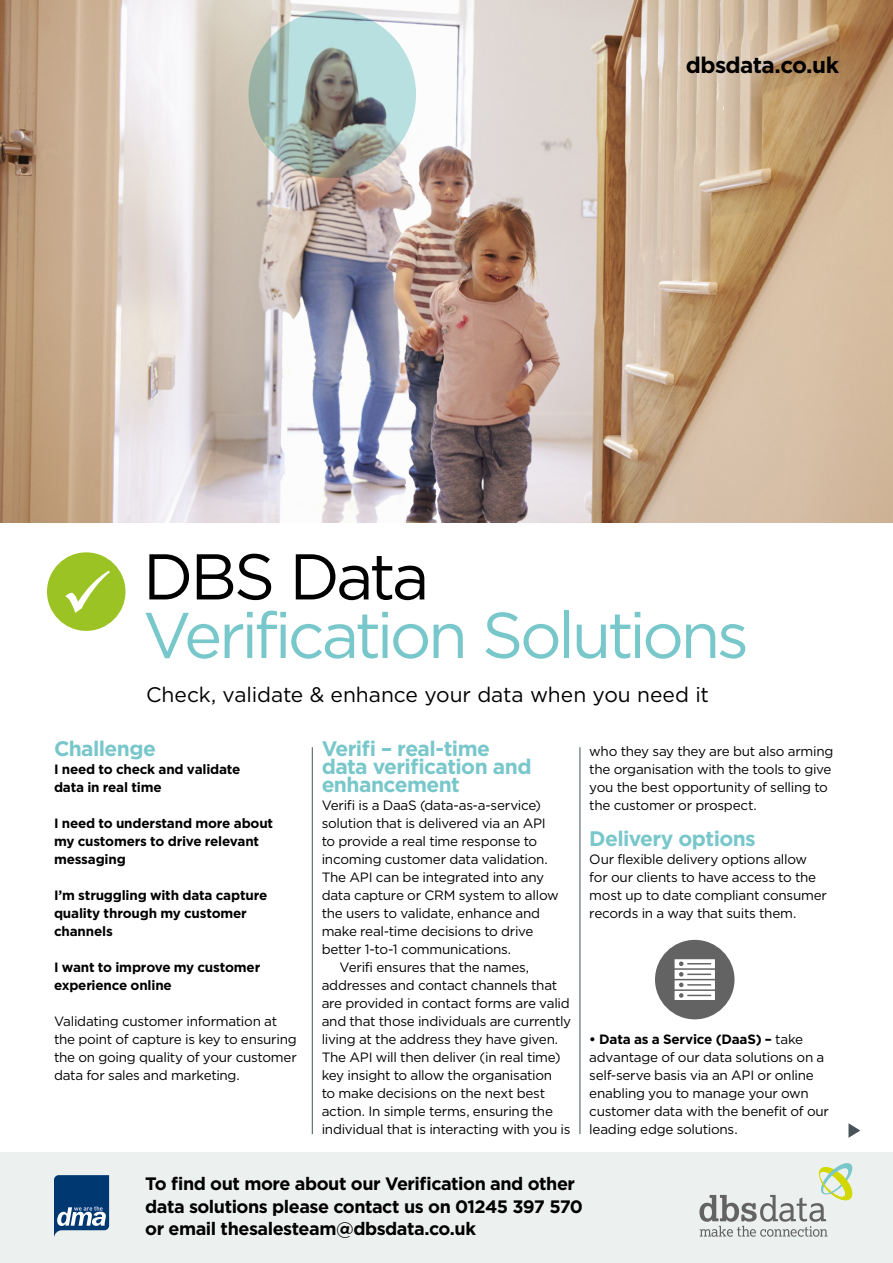
<style>
.page{position:relative;width:893px;height:1263px;background:#fff}
.page>*{position:absolute;margin:0;border:0;box-sizing:border-box;transform-origin:0 0}
.dbs_main_header{font:64.5px/58.5px "Gotham";letter-spacing:-.055em;color:#78c7ca}
.dbs_body_text{font:700 22.5px "Gotham";letter-spacing:-.03em;color:#000}
.dbs_blue_subhead{font:700 21px/18px "Gotham";letter-spacing:-.025em;color:#78c7ca}
.dbs_email_subhead{font:21px "Gotham";letter-spacing:-.005em;color:#000}
.dbs_body_text-2{font:700 18px/22.5px "Gotham";letter-spacing:-.025em;color:#000}
.dbs_body_text-3{font:13.5px/18px "Gotham";letter-spacing:-.02em;color:#000}
.dbs_body_text_indent{font:13.5px/18px "Gotham";letter-spacing:-.02em;color:#000}
.dbs_body_text-4{font:700 13.5px/18px "Gotham";letter-spacing:-.015em;color:#000}
.s1{color:#000}
.s2{font-weight:700}
</style>
<div class="page">
<img style="left:0;top:0;width:893px;height:522px">
<div style="left:0;top:1152px;width:893px;height:111px;background:#ecf0ef"></div>
<svg style="left:699px;top:1163px;width:153px;height:74px"></svg>
<svg style="left:54px;top:1175px;width:55px;height:63px;background:#406994"></svg>
<hr style="left:312px;top:747px;width:1px;height:387px;background:#475358">
<hr style="left:580px;top:747px;width:1px;height:387px;background:#475358">
<svg style="left:848px;top:1123px;width:12px;height:15px"></svg>
<div style="left:47px;top:552px;width:78px;height:79px;background:#9bc323;border-radius:50%"></div>
<svg style="left:65px;top:571px;width:45px;height:42px"></svg>
<div style="left:655px;top:940px;width:79px;height:79px;background:#646363;border-radius:50%"></div>
<svg style="left:675px;top:959px;width:40px;height:41px;background:#d9d9d9"></svg>
<svg style="left:248px;top:10px;width:168px;height:168px;background:#9db2ae"></svg>
<p class="dbs_body_text" style="left:686px;top:52px;width:155px">dbsdata.co.uk</p>
<p class="dbs_main_header" style="left:143px;top:546px;width:607px"><span class="s1">DBS Data<br></span>Verification Solutions</p>
<h3 class="dbs_email_subhead" style="left:146px;top:683px;width:564px">Check, validate &amp; enhance your data when you need it</h3>
<p class="dbs_blue_subhead" style="left:54px;top:739px;width:103px">Challenge</p>
<p class="dbs_body_text-4" style="left:54px;top:760px;width:188px">I need to check and validate data in real time</p>
<p class="dbs_body_text-4" style="left:54px;top:814px;width:221px">I need to understand more about my customers to drive relevant messaging</p>
<p class="dbs_body_text-4" style="left:54px;top:886px;width:215px">I’m struggling with data capture quality through my customer channels</p>
<p class="dbs_body_text-4" style="left:54px;top:958px;width:208px">I want to improve my customer experience online</p>
<p class="dbs_body_text-3" style="left:54px;top:1012px;width:244px">Validating customer information at the point of capture is key to ensuring the on going quality of your customer data for sales and marketing.</p>
<p class="dbs_blue_subhead" style="left:322px;top:739px;width:211px">Verifi – real-time data verification and enhancement</p>
<p class="dbs_body_text-3" style="left:322px;top:796px;width:239px">Verifi is a DaaS (data-as-a-service) solution that is delivered via an API to provide a real time response to incoming customer data validation.<br>The API can be integrated into any data capture or CRM system to allow the users to validate, enhance and make real-time decisions to drive better 1-to-1 communications.</p>
<p class="dbs_body_text_indent" style="left:322px;top:958px;width:251px;text-indent:18px">Verifi ensures that the names, addresses and contact channels that are provided in contact forms are valid and that those individuals are currently living at the address they have given.<br>The API will then deliver (in real time) key insight to allow the organisation<br>to make decisions on the next best action. In simple terms, ensuring the individual that is interacting with you is</p>
<p class="dbs_body_text_indent" style="left:589px;top:742px;width:246px">who they say they are but also arming the organisation with the tools to give you the best opportunity of selling to the customer or prospect.</p>
<p class="dbs_blue_subhead" style="left:589px;top:829px;width:168px">Delivery options</p>
<p class="dbs_body_text-3" style="left:589px;top:850px;width:239px">Our flexible delivery options allow for our clients to have access to the most up to date compliant consumer records in a way that suits them.</p>
<p class="dbs_body_text-3" style="left:589px;top:1030px;width:241px"><span class="s2">• Data as a Service (DaaS) –</span> take advantage of our data solutions on a self-serve basis via an API or online enabling you to manage your own customer data with the benefit of our leading edge solutions.</p>
<p class="dbs_body_text-2" style="left:145px;top:1172px;width:439px">To find out more about our Verification and other data solutions please contact us on 01245 397 570</p>
<p class="dbs_body_text-2" style="left:145px;top:1217px;width:332px">or email thesalesteam@dbsdata.co.uk</p>
</div>
